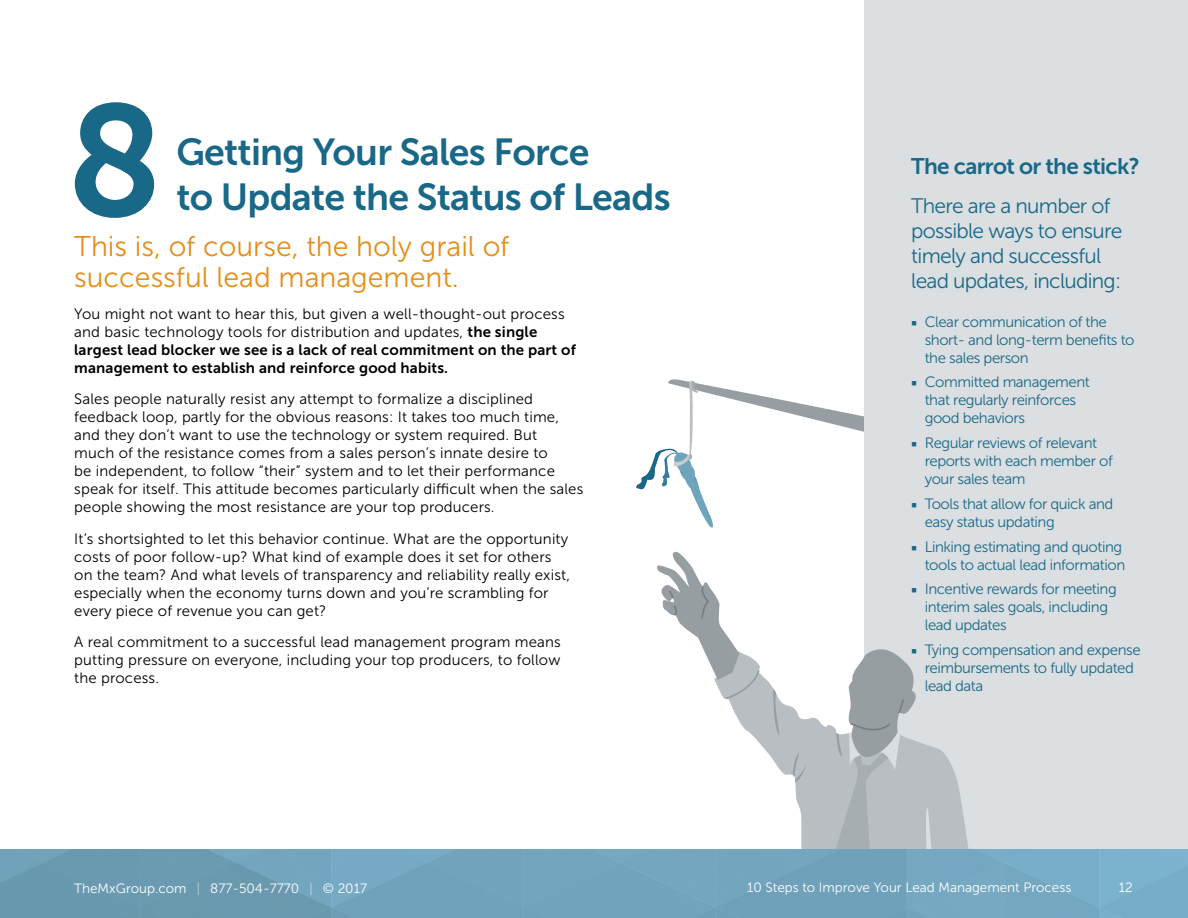
<style>
.page{position:relative;width:1188px;height:918px;background:#fff}
.page>*{position:absolute;margin:0;border:0;box-sizing:border-box;transform-origin:0 0}
.t1{font:157.5px "Museo Sans 700";color:#1a6887}
.t2{font:37.5px/45px "Museo Sans 700";letter-spacing:-.02em;color:#1a6887}
.t3{font:28.5px/31.5px "Museo Sans 300";color:#e58e1a}
.t4{font:22.5px "Museo Sans 700";letter-spacing:-.03em;color:#1a6887}
.t5{font:21px/25.2px "Museo Sans 300";letter-spacing:-.035em;color:#1a6887}
.t6{font:15px/18px "Museo Sans 300";letter-spacing:.01em;color:#000}
.t7{font:15px/18px "Museo Sans 300";letter-spacing:-.03em;color:#1a6887}
.t8{font:15px/18px "Museo Sans 700";letter-spacing:.01em;color:#000}
.t9{font:13.5px "Museo Sans 300";color:#fff}
.s1{font-family:"Museo Sans 700"}
.s2{font-family:"Minion Pro";font-weight:700;font-stretch:condensed}
</style>
<div class="page">
<div style="left:864px;top:0;width:324px;height:918px;background:#dbdfe1"></div>
<svg style="left:636px;top:379px;width:228px;height:149px"></svg>
<svg style="left:714px;top:675px;width:256px;height:175px"></svg>
<svg style="left:793px;top:746px;width:15px;height:37px"></svg>
<svg style="left:772px;top:689px;width:10px;height:54px"></svg>
<svg style="left:657px;top:551px;width:104px;height:149px"></svg>
<svg style="left:834px;top:649px;width:86px;height:201px"></svg>
<img style="left:0;top:850px;width:1188px;height:68px">
<h1 class="t1" style="left:67px;top:74px;width:98px">8</h1>
<h2 class="t2" style="left:176px;top:130px;width:496px">Getting Your Sales Force<br>to Update the Status of Leads</h2>
<h3 class="t3" style="left:74px;top:230px;width:437px">This is, of course, the holy grail of successful lead management.</h3>
<p class="t6" style="left:74px;top:305px;width:492px">You might not want to hear this, but given a well-thought-out process and basic technology tools for distribution and updates, <span class="s1">the single</span></p>
<p class="t8" style="left:74px;top:341px;width:503px">largest lead blocker we see is a lack of real commitment on the part of management to establish and reinforce good habits.</p>
<p class="t6" style="left:74px;top:390px;width:511px">Sales people naturally resist any attempt to formalize a disciplined feedback loop, partly for the obvious reasons: It takes too much time, and they don’t want to use the technology or system required. But<br>much of the resistance comes from a sales person’s innate desire to<br>be independent, to follow “their” system and to let their performance speak for itself. This attitude becomes particularly difficult when the sales people showing the most resistance are your top producers.</p>
<p class="t6" style="left:74px;top:530px;width:497px">It’s shortsighted to let this behavior continue. What are the opportunity costs of poor follow-up? What kind of example does it set for others on the team? And what levels of transparency and reliability really exist, especially when the economy turns down and you’re scrambling for every piece of revenue you can get?</p>
<p class="t6" style="left:74px;top:633px;width:488px;text-align:justify">A real commitment to a successful lead management program means putting pressure on everyone, including your top producers, to follow the process.</p>
<h3 class="t4" style="left:911px;top:154px;width:230px">The carrot or the stick?</h3>
<h3 class="t5" style="left:911px;top:193px;width:213px">There are a number of possible ways to ensure timely and successful lead updates, including:</h3>
<p class="t7" style="left:925px;top:313px;width:211px;text-indent:-14px"><span class="s2">■</span> Clear communication of the short- and long-term benefits to the sales person</p>
<p class="t7" style="left:925px;top:373px;width:167px;text-indent:-14px"><span class="s2">■</span> Committed management that regularly reinforces good behaviors</p>
<p class="t7" style="left:925px;top:434px;width:190px;text-indent:-14px"><span class="s2">■</span> Regular reviews of relevant reports with each member of your sales team</p>
<p class="t7" style="left:925px;top:495px;width:190px;text-indent:-14px"><span class="s2">■</span> Tools that allow for quick and easy status updating</p>
<p class="t7" style="left:911px;top:538px;width:216px;text-align:right"><span class="s2">■</span> Linking estimating and quoting tools to actual lead information</p>
<p class="t7" style="left:925px;top:580px;width:193px;text-indent:-14px"><span class="s2">■</span> Incentive rewards for meeting interim sales goals, including lead updates</p>
<p class="t7" style="left:925px;top:641px;width:217px;text-indent:-14px"><span class="s2">■</span> Tying compensation and expense reimbursements to fully updated lead data</p>
<p class="t9" style="left:74px;top:882px;width:294px">TheMxGroup.com | 877-504-7770 | © 2017</p>
<p class="t9" style="left:747px;top:880px;width:326px">10 Steps to Improve Your Lead Management Process</p>
<p class="t9" style="left:1119px;top:880px;width:15px">12</p>
</div>
